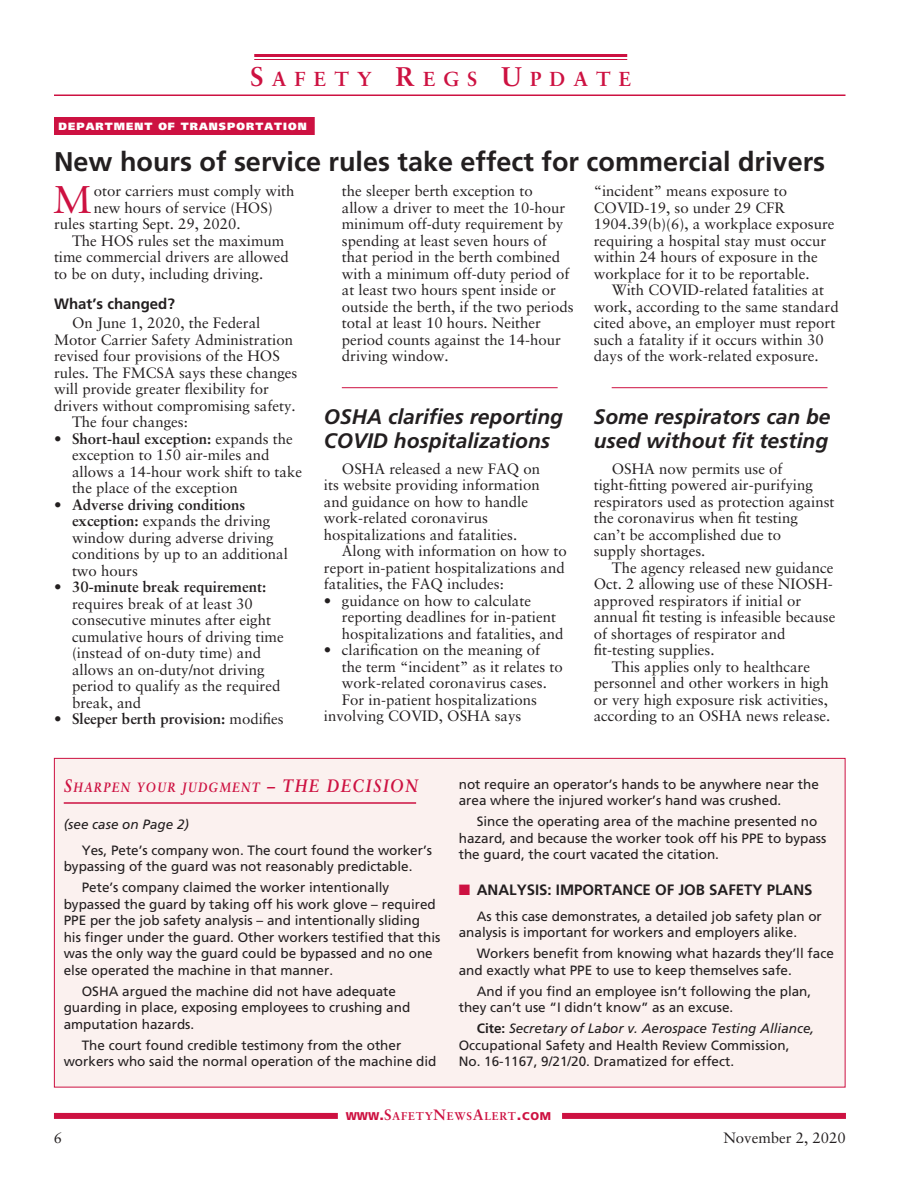
<style>
.page{position:relative;width:918px;height:1188px;background:#fff}
.page>*{position:absolute;margin:0;border:0;box-sizing:border-box;transform-origin:0 0}
._1a_Copy-drop_charac{font:38.7px "Sabon";color:#cd1141}
.Major_head_SCA{font:700 27px "Frutiger";color:#231f20}
.p6_Minor_Headline_SC{font:italic 700 21px/24px "Frutiger";color:#231f20}
.Department_Head_SCA{font:700 20.25px "Sabon";letter-spacing:.4em;color:#cd1141}
._1___Copy_SCA{font:15px/16.5px "Sabon";color:#231f20}
._3___Copy_Bullets_SC{font:15px/16.5px "Sabon";color:#231f20}
._1a_Copy-drop_charac-2{font:15px "Sabon";color:#231f20}
._6___Sidebar_Headlin{font:700 15px "Frutiger";color:#231f20}
._3___Copy_Bullets_SC-2{font:700 15px "Sabon";color:#231f20}
._2___Copy_Subhead_SC{font:700 15px "Frutiger";color:#231f20}
._4___Sidebar_Copy_SC{font:13.5px/16.5px "Frutiger";color:#231f20}
.t1{font:italic 700 13.5px "Sabon";letter-spacing:.115em;color:#cd1141;scale:.88 1}
.t2{font:italic 13.5px "Frutiger";color:#231f20}
.t3{font:700 11.25px "Sabon";letter-spacing:.065em;color:#cd1141}
.Story_Head_SCA{font:900 10.5px "Frutiger";letter-spacing:.1em;color:#fff}
.s1{font-size:27px}
.s2{font-weight:700}
.s3{font-weight:400}
.s4{font-size:18px}
.s5{color:#cd1141}
.s6{font-style:italic}
.s7{font-size:18px;color:#fff}
.s8{font-family:"Frutiger";font-weight:900}
.s9{font-family:"Frutiger";font-weight:900;font-size:15px}
.s10{font-size:15px}
</style>
<div class="page">
<hr style="left:342px;top:387px;width:216px;height:1px;background:#cd1141">
<hr style="left:612px;top:387px;width:216px;height:1px;background:#cd1141">
<hr style="left:254px;top:54px;width:373px;height:3px;background:#cd1141">
<hr style="left:254px;top:59px;width:373px;height:1px;background:#cd1141">
<hr style="left:54px;top:94px;width:792px;height:2px;background:#cd1141">
<div style="left:54px;top:117px;width:261px;height:18px;background:#cd1141"></div>
<div style="left:54px;top:1113px;width:792px;height:6px;background:#cd1141"></div>
<div style="left:338px;top:1110px;width:224px;height:18px;background:#fff"></div>
<div style="left:54px;top:758px;width:791px;height:329px;background:#fbf1ef"></div>
<hr style="left:64px;top:802px;width:352px;height:2px;background:#cd1141">
<p class="Department_Head_SCA" style="left:250px;top:66px;width:383px"><span class="s1">S</span>AFETY <span class="s1">R</span>EGS <span class="s1">U</span>PDATE</p>
<p class="Story_Head_SCA" style="left:58px;top:120px;width:250px">DEPARTMENT OF TRANSPORTATION</p>
<p class="Major_head_SCA" style="left:54px;top:146px;width:773px">New hours of service rules take effect for commercial drivers</p>
<p class="_1a_Copy-drop_charac" style="left:53px;top:176px;width:40px">M</p>
<p class="_1a_Copy-drop_charac-2" style="left:94px;top:182px;width:202px">otor carriers must comply with</p>
<p class="_1a_Copy-drop_charac-2" style="left:94px;top:198px;width:181px">new hours of service (HOS)</p>
<p class="_1a_Copy-drop_charac-2" style="left:54px;top:215px;width:188px">rules starting Sept. 29, 2020.</p>
<p class="_1___Copy_SCA" style="left:54px;top:232px;width:236px;text-indent:18px">The HOS rules set the maximum time commercial drivers are allowed to be on duty, including driving.</p>
<p class="_2___Copy_Subhead_SC" style="left:54px;top:295px;width:122px">What’s changed?</p>
<p class="_1___Copy_SCA" style="left:54px;top:314px;width:245px;text-indent:18px">On June 1, 2020, the Federal Motor Carrier Safety Administration revised four provisions of the HOS rules. The FMCSA says these changes will provide greater flexibility for drivers without compromising safety.</p>
<p class="_1___Copy_SCA" style="left:72px;top:413px;width:117px">The four changes:</p>
<p class="_3___Copy_Bullets_SC" style="left:72px;top:430px;width:232px;text-indent:-18px">• <span class="s2">Short-haul exception:</span> expands the exception to 150 air-miles and allows a 14-hour work shift to take the place of the exception</p>
<p class="_3___Copy_Bullets_SC" style="left:72px;top:496px;width:217px;text-indent:-18px">• <span class="s2">Adverse driving conditions exception:</span> expands the driving window during adverse driving conditions by up to an additional two hours</p>
<p class="_3___Copy_Bullets_SC" style="left:72px;top:578px;width:213px;text-indent:-18px">• <span class="s2">30-minute break requirement: </span>requires break of at least 30 consecutive minutes after eight cumulative hours of driving time (instead of on-duty time) and allows an on-duty/not driving period to qualify as the required break, and</p>
<p class="_3___Copy_Bullets_SC-2" style="left:54px;top:710px;width:231px"><span class="s3">•</span> Sleeper berth provision: <span class="s3">modifies</span></p>
<p class="_3___Copy_Bullets_SC" style="left:342px;top:182px;width:233px">the sleeper berth exception to<br>allow a driver to meet the 10-hour minimum off-duty requirement by spending at least seven hours of that period in the berth combined with a minimum off-duty period of at least two hours spent inside or outside the berth, if the two periods total at least 10 hours. Neither period counts against the 14-hour driving window.</p>
<p class="p6_Minor_Headline_SC" style="left:324px;top:405px;width:241px">OSHA clarifies reporting<br>COVID hospitalizations</p>
<p class="_1___Copy_SCA" style="left:324px;top:460px;width:218px;text-indent:18px">OSHA released a new FAQ on its website providing information and guidance on how to handle work-related coronavirus hospitalizations and fatalities.</p>
<p class="_1___Copy_SCA" style="left:324px;top:542px;width:245px;text-indent:18px">Along with information on how to report in-patient hospitalizations and fatalities, the FAQ includes:</p>
<p class="_3___Copy_Bullets_SC" style="left:342px;top:592px;width:223px;text-indent:-18px">• guidance on how to calculate reporting deadlines for in-patient hospitalizations and fatalities, and</p>
<p class="_3___Copy_Bullets_SC" style="left:342px;top:641px;width:222px;text-indent:-18px">• clarification on the meaning of the term “incident” as it relates to work-related coronavirus cases.</p>
<p class="_1___Copy_SCA" style="left:324px;top:691px;width:215px;text-indent:18px">For in-patient hospitalizations involving COVID, OSHA says</p>
<p class="_1___Copy_SCA" style="left:594px;top:182px;width:242px">“incident” means exposure to<br>COVID-19, so under 29 CFR<br>1904.39(b)(6), a workplace exposure requiring a hospital stay must occur within 24 hours of exposure in the workplace for it to be reportable.</p>
<p class="_1___Copy_SCA" style="left:594px;top:281px;width:247px;text-indent:18px">With COVID-related fatalities at work, according to the same standard cited above, an employer must report such a fatality if it occurs within 30 days of the work-related exposure.</p>
<p class="p6_Minor_Headline_SC" style="left:594px;top:405px;width:238px">Some respirators can be used without fit testing</p>
<p class="_1___Copy_SCA" style="left:594px;top:460px;width:242px;text-indent:18px">OSHA now permits use of tight-fitting powered air-purifying respirators used as protection against the coronavirus when fit testing<br>can’t be accomplished due to<br>supply shortages.</p>
<p class="_1___Copy_SCA" style="left:594px;top:559px;width:243px;text-indent:18px">The agency released new guidance Oct. 2 allowing use of these NIOSH&shy;approved respirators if initial or annual fit testing is infeasible because of shortages of respirator and fit-testing supplies.</p>
<p class="_1___Copy_SCA" style="left:594px;top:658px;width:238px;text-align:center">This applies only to healthcare personnel and other workers in high or very high exposure risk activities, according to an OSHA news release.</p>
<p class="t1" style="left:64px;top:779px;width:404px"><span class="s4">S</span>HARPEN YOUR JUDGMENT <span class="s4">– THE DECISION</span></p>
<p class="t2" style="left:64px;top:817px;width:127px">(see case on Page 2)</p>
<p class="_4___Sidebar_Copy_SC" style="left:64px;top:842px;width:370px;text-indent:18px">Yes, Pete’s company won. The court found the worker’s bypassing of the guard was not reasonably predictable.</p>
<p class="_4___Sidebar_Copy_SC" style="left:64px;top:879px;width:378px;text-indent:18px">Pete’s company claimed the worker intentionally bypassed the guard by taking off his work glove – required PPE per the job safety analysis – and intentionally sliding his finger under the guard. Other workers testified that this was the only way the guard could be bypassed and no one else operated the machine in that manner.</p>
<p class="_4___Sidebar_Copy_SC" style="left:64px;top:983px;width:348px;text-indent:18px">OSHA argued the machine did not have adequate guarding in place, exposing employees to crushing and amputation hazards.</p>
<p class="_4___Sidebar_Copy_SC" style="left:64px;top:1037px;width:374px;text-indent:18px">The court found credible testimony from the other workers who said the normal operation of the machine did</p>
<p class="_4___Sidebar_Copy_SC" style="left:459px;top:776px;width:362px">not require an operator’s hands to be anywhere near the area where the injured worker’s hand was crushed.</p>
<p class="_4___Sidebar_Copy_SC" style="left:459px;top:813px;width:369px;text-indent:18px">Since the operating area of the machine presented no hazard, and because the worker took off his PPE to bypass the guard, the court vacated the citation.</p>
<p class="_6___Sidebar_Headlin" style="left:459px;top:881px;width:355px"><span class="s5">■</span> ANALYSIS: IMPORTANCE OF JOB SAFETY PLANS</p>
<p class="_4___Sidebar_Copy_SC" style="left:459px;top:908px;width:365px;text-indent:18px">As this case demonstrates, a detailed job safety plan or analysis is important for workers and employers alike.</p>
<p class="_4___Sidebar_Copy_SC" style="left:459px;top:945px;width:377px;text-indent:18px">Workers benefit from knowing what hazards they’ll face and exactly what PPE to use to keep themselves safe.</p>
<p class="_4___Sidebar_Copy_SC" style="left:459px;top:983px;width:354px;text-indent:18px">And if you find an employee isn’t following the plan, they can’t use “I didn’t know” as an excuse.</p>
<p class="_4___Sidebar_Copy_SC" style="left:459px;top:1020px;width:357px;text-indent:18px"><span class="s2">Cite:</span> <span class="s6">Secretary of Labor v. Aerospace Testing Alliance,<br></span>Occupational Safety and Health Review Commission,<br>No. 16-1167, 9/21/20. Dramatized for effect.</p>
<p class="t3" style="left:338px;top:1109px;width:226px"><span class="s7">x</span><span class="s8">WWW</span><span class="s9">.</span><span class="s10">S</span>AFETY<span class="s10">N</span>EWS<span class="s10">A</span>LERT<span class="s9">.</span><span class="s8">COM</span><span class="s7">X</span></p>
<p class="_3___Copy_Bullets_SC" style="left:54px;top:1129px;width:10px">6</p>
<p class="_3___Copy_Bullets_SC" style="left:723px;top:1129px;width:124px">November 2, 2020</p>
</div>
